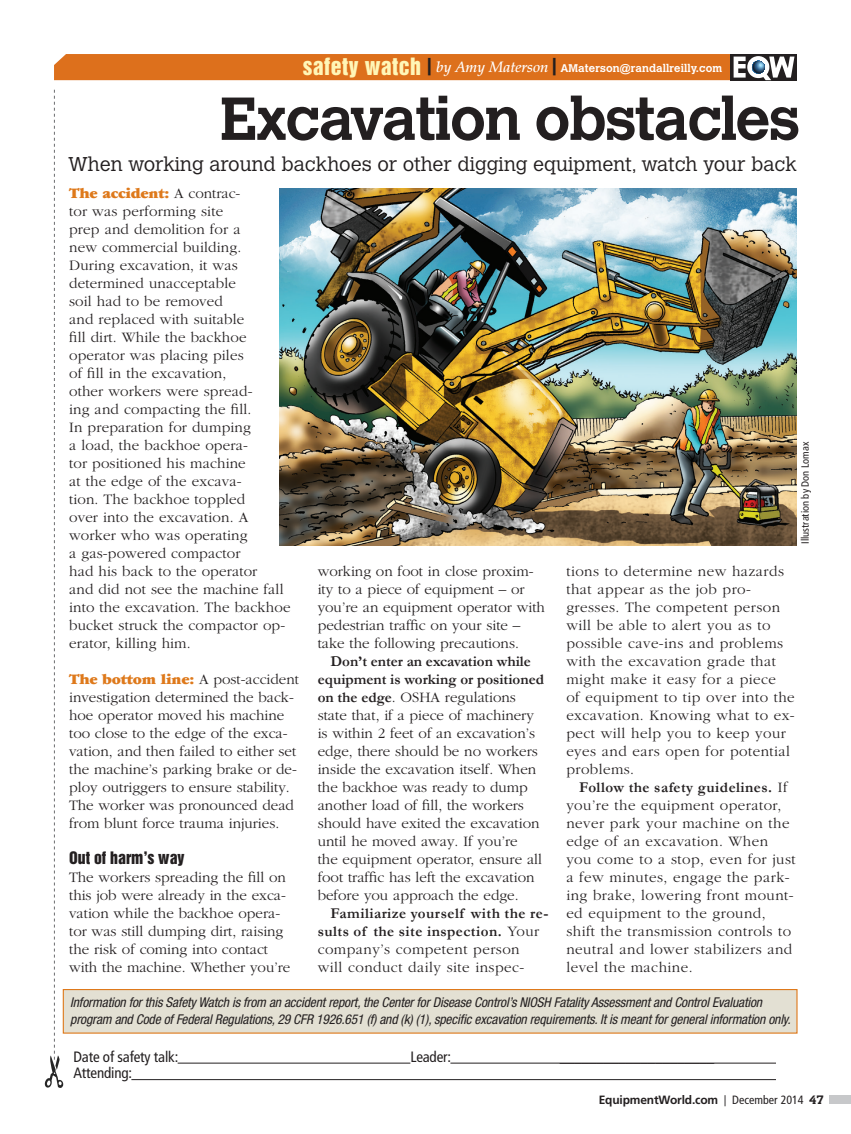
<style>
.page{position:relative;width:851px;height:1134px;background:#fff}
.page>*{position:absolute;margin:0;border:0;box-sizing:border-box;transform-origin:0 0}
.EW_Headline{font:700 60px "Calvert";letter-spacing:-.03em;color:#231f20}
.EW_Subhead{font:300 19.8px "Calvert";color:#231f20}
.EW_Body_subhead{font:15.75px "Helvetica Inserat";color:#231f20}
.EW_Body{font:900 15.15px "Garamond";letter-spacing:-.01em;color:#de791b}
.EW_Body-2{font:300 15px/18px "Garamond";letter-spacing:.01em;color:#231f20}
.EW_Body-3{font:300 15px/18px "Garamond";letter-spacing:.03em;color:#231f20}
.EW_Sidebar_body{font:condensed 15px "Frutiger";letter-spacing:-.01em;color:#231f20}
.Safety_Watch_agate{font:italic condensed 13.5px/16.5px "Helvetica Neue";letter-spacing:-.01em;color:#231f20}
.t1{font:700 12px "Frutiger";letter-spacing:-.015em;color:#231f20}
.t2{font:700 12px "Calvert";color:#231f20}
.t3{font:700 11.1px "Calvert";letter-spacing:.01em;color:#fff}
.t4{font:condensed 10.5px "Frutiger";color:#231f20}
.s1{font-family:"Helvetica Inserat";font-weight:400;font-size:21.9px;color:#fff6b7}
.s2{font-family:"Helvetica Inserat";font-weight:400;font-size:17.4px;color:#231f20}
.s3{font-family:"Palatino";font-weight:500;font-style:italic;font-size:15px}
.s4{font-weight:300;font-size:15px;color:#231f20}
.s5{font-weight:700}
.s6{font-family:"Century Gothic";font-weight:400}
.s7{font-weight:400;font-stretch:condensed}
</style>
<div class="page">
<div style="left:63px;top:989px;width:734px;height:45px;background:#e3e0d3;border:1px solid #de791b"></div>
<div style="left:730px;top:54px;width:66px;height:26px;background:#231f20"></div>
<svg style="left:54px;top:54px;width:740px;height:26px;background:#d67327"></svg>
<div style="left:829px;top:1095px;width:21px;height:9px;background:#c7c8ca"></div>
<svg style="left:44px;top:90px;width:19px;height:998px"></svg>
<hr style="left:178px;top:1063px;width:232px;height:1px;background:#231f20">
<hr style="left:450px;top:1063px;width:326px;height:1px;background:#231f20">
<hr style="left:131px;top:1079px;width:645px;height:1px;background:#231f20">
<img style="left:280px;top:189px;width:516px;height:356px">
<p class="t3" style="left:303px;top:61px;width:421px"><span class="s1">safety watch</span> <span class="s2">|</span> <span class="s3">by Amy Materson</span> <span class="s2">|</span> AMaterson@randallreilly.com</p>
<p class="EW_Headline" style="left:220px;top:81px;width:581px">Excavation obstacles</p>
<p class="EW_Subhead" style="left:68px;top:153px;width:730px">When working around backhoes or other digging equipment, watch your back</p>
<p class="EW_Body" style="left:69px;top:185px;width:173px">The accident: <span class="s4">A contrac-</span></p>
<p class="EW_Body-2" style="left:69px;top:203px;width:223px">tor was performing site<br>prep and demolition for a<br>new commercial building.<br>During excavation, it was determined unacceptable<br>soil had to be removed<br>and replaced with suitable<br>fill dirt. While the backhoe operator was placing piles<br>of fill in the excavation,<br>other workers were spread-<br>ing and compacting the fill.<br>In preparation for dumping<br>a load, the backhoe opera-<br>tor positioned his machine<br>at the edge of the excava-<br>tion. The backhoe toppled<br>over into the excavation. A worker who was operating<br>a gas-powered compactor<br>had his back to the operator<br>and did not see the machine fall into the excavation. The backhoe bucket struck the compactor op&shy;erator, killing him.</p>
<p class="EW_Body" style="left:69px;top:671px;width:231px">The bottom line: <span class="s4">A post-accident</span></p>
<p class="EW_Body-2" style="left:69px;top:689px;width:229px">investigation determined the back&shy;hoe operator moved his machine too close to the edge of the exca&shy;vation, and then failed to either set the machine’s parking brake or de&shy;ploy outriggers to ensure stability.<br>The worker was pronounced dead from blunt force trauma injuries.</p>
<p class="EW_Body_subhead" style="left:69px;top:848px;width:117px">Out of harm’s way</p>
<p class="EW_Body-2" style="left:69px;top:869px;width:223px">The workers spreading the fill on this job were already in the exca&shy;vation while the backhoe opera&shy;tor was still dumping dirt, raising the risk of coming into contact with the machine. Whether you’re</p>
<p class="EW_Body-2" style="left:318px;top:563px;width:229px">working on foot in close proxim&shy;ity to a piece of equipment – or you’re an equipment operator with pedestrian traffic on your site – take the following precautions.</p>
<p class="EW_Body-2" style="left:318px;top:653px;width:228px;text-indent:13px"><span class="s5">Don’t enter an excavation while equipment is working or positioned on the edge</span>. OSHA regulations state that, if a piece of machinery is within 2 feet of an excavation’s edge, there should be no workers inside the excavation itself. When the backhoe was ready to dump another load of fill, the workers should have exited the excavation until he moved away. If you’re<br>the equipment operator, ensure all foot traffic has left the excavation before you approach the edge.</p>
<p class="EW_Body-3" style="left:318px;top:905px;width:232px;text-indent:13px"><span class="s5">Familiarize yourself with the re&shy;sults of the site inspection.</span> Your company’s competent person<br>will conduct daily site inspec-</p>
<p class="t4" style="left:799px;top:544px;width:104px;rotate:-90deg">Illustration by Don Lomax</p>
<p class="EW_Body-3" style="left:566px;top:563px;width:230px">tions to determine new hazards that appear as the job pro&shy;gresses. The competent person will be able to alert you as to possible cave-ins and problems with the excavation grade that might make it easy for a piece<br>of equipment to tip over into the excavation. Knowing what to ex&shy;pect will help you to keep your eyes and ears open for potential problems.</p>
<p class="EW_Body-3" style="left:566px;top:779px;width:231px;text-indent:13px"><span class="s5">Follow the safety guidelines.</span> If you’re the equipment operator, never park your machine on the edge of an excavation. When you come to a stop, even for just a few minutes, engage the park&shy;ing brake, lowering front mount&shy;ed equipment to the ground, shift the transmission controls to neutral and lower stabilizers and level the machine.</p>
<p class="Safety_Watch_agate" style="left:70px;top:994px;width:722px">Information for this Safety Watch is from an accident report, the Center for Disease Control’s NIOSH Fatality Assessment and Control Evaluation program and Code of Federal Regulations, 29 CFR 1926.651 (f) and (k) (1), specific excavation requirements. It is meant for general information only.</p>
<p class="EW_Sidebar_body" style="left:73px;top:1048px;width:106px">Date of safety talk:</p>
<p class="EW_Sidebar_body" style="left:410px;top:1048px;width:42px">Leader:</p>
<p class="EW_Sidebar_body" style="left:73px;top:1064px;width:60px">Attending:</p>
<p class="EW_Sidebar_body" style="left:559px;top:1048px;width:156px">_____________________</p>
<p class="t1" style="left:598px;top:1093px;width:206px">EquipmentWorld.com <span class="s6">|</span> <span class="s7">December 2014</span></p>
<p class="t2" style="left:809px;top:1092px;width:16px">47</p>
</div>
